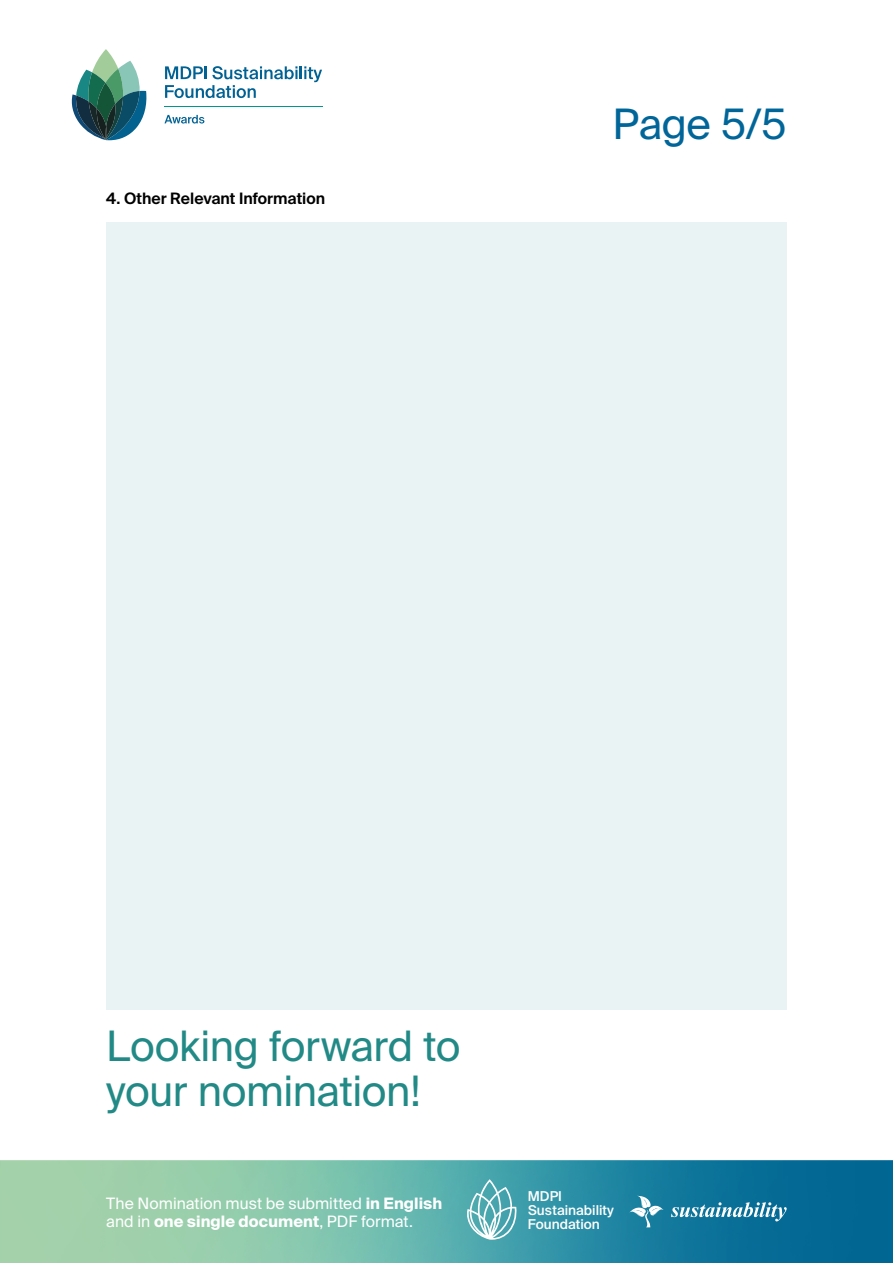
<style>
.page{position:relative;width:893px;height:1263px;background:#fff}
.page>*{position:absolute;margin:0;border:0;box-sizing:border-box;transform-origin:0 0}
.Heading_1_-_A4{font:42px/45px "Suisse Intl";letter-spacing:-.01em;color:#228a86}
.Heading_1_-_A4-2{font:42px "Suisse Intl";color:#069}
.t1{font:15.75px/18px "Suisse Intl";color:#fff}
.Body{font:600 15.75px "Suisse Intl";color:#000}
.t2{font:500 13.65px/14px "Suisse Intl";color:#fff}
.s1{font-weight:700}
</style>
<div class="page">
<svg style="left:71px;top:49px;width:76px;height:92px"></svg>
<svg style="left:165px;top:66px;width:157px;height:32px"></svg>
<svg style="left:164px;top:115px;width:40px;height:9px"></svg>
<hr style="left:164px;top:106px;width:159px;height:1px;background:#009790">
<img style="left:0;top:1160px;width:893px;height:103px">
<svg style="left:629px;top:1196px;width:35px;height:31px"></svg>
<svg style="left:671px;top:1202px;width:116px;height:19px;background:#4e98b4"></svg>
<svg style="left:466px;top:1179px;width:51px;height:61px;background:#76bbc1"></svg>
<div style="left:106px;top:223px;width:681px;height:787px;background:#e9f3f3"></div>
<p class="Body" style="left:106px;top:189px;width:220px">4. Other Relevant Information</p>
<p class="Heading_1_-_A4-2" style="left:612px;top:100px;width:176px">Page 5/5</p>
<p class="Heading_1_-_A4" style="left:106px;top:1024px;width:356px">Looking forward to your nomination!</p>
<p class="t1" style="left:106px;top:1194px;width:337px">The Nomination must be submitted <span class="s1">in English </span>and in <span class="s1">one single document</span>, PDF format.</p>
<p class="t2" style="left:528px;top:1189px;width:88px">MDPI<br>Sustainability<br>Foundation</p>
</div>
